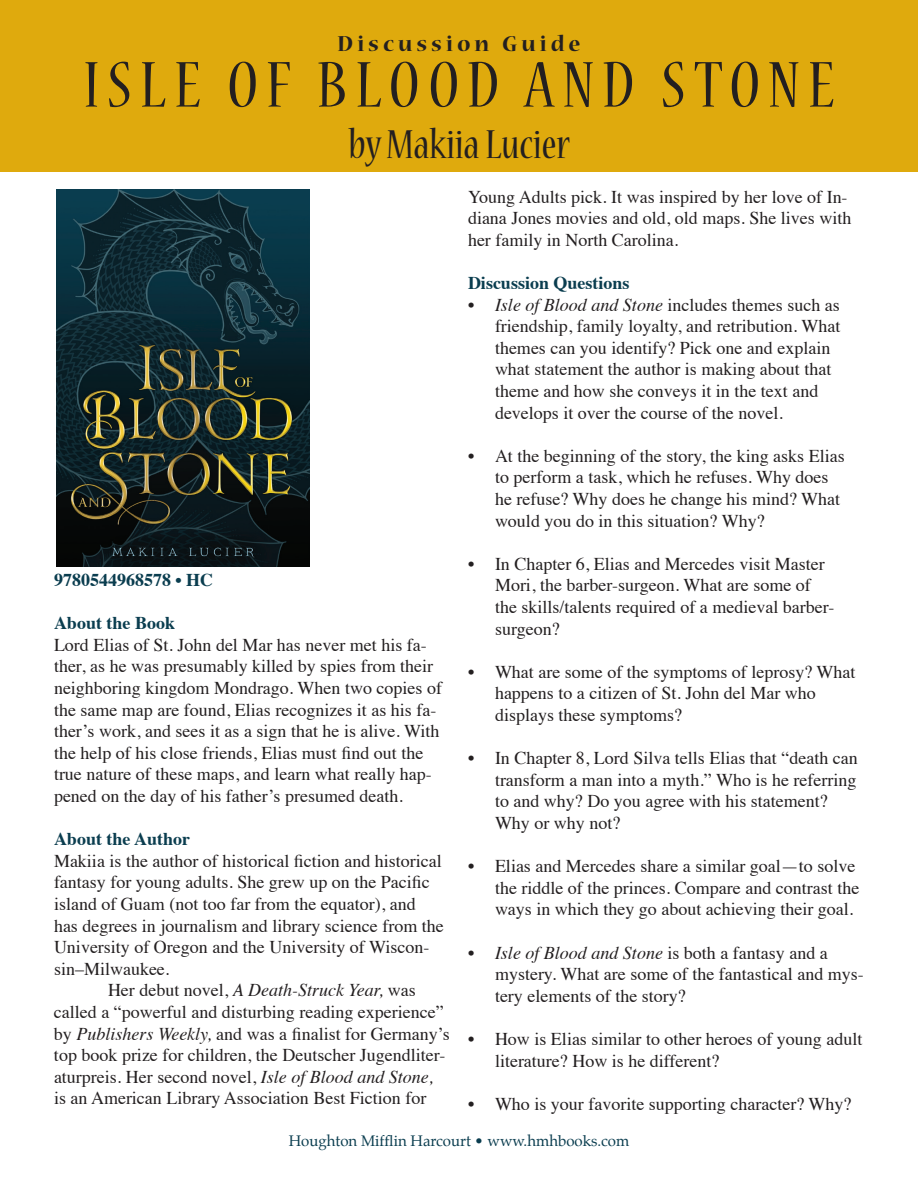
<style>
.page{position:relative;width:918px;height:1188px;background:#fff}
.page>*{position:absolute;margin:0;border:0;box-sizing:border-box;transform-origin:0 0}
.t1{font:condensed 72px "Nueva Std";letter-spacing:.115em;color:#231f20}
.t2{font:condensed 45px "Nueva Std";color:#231f20}
.t3{font:700 24px "Nueva Std";letter-spacing:.17em;color:#231f20}
.t4{font:18px/21.6px "Times";color:#231f20}
.t5{font:700 18px "Times";color:#0a3d4f}
.t6{font:italic 18px "Times";color:#231f20}
.t7{font:15px "Palatino";color:#0a3d4f}
.s1{font-style:italic}
.s2{font-style:normal}
</style>
<div class="page">
<div style="left:0;top:0;width:918px;height:172px;background:#dfaa0d"></div>
<img style="left:56px;top:189px;width:253px;height:378px">
<h3 class="t3" style="left:337px;top:32px;width:245px">Discussion Guide</h3>
<h1 class="t1" style="left:84px;top:52px;width:752px">ISLE OF BLOOD AND STONE</h1>
<h2 class="t2" style="left:349px;top:124px;width:223px">by Makiia Lucier</h2>
<p class="t4" style="left:468px;top:184px;width:385px">Young Adults pick. It was inspired by her love of In&shy;diana Jones movies and old, old maps. She lives with her family in North Carolina.</p>
<p class="t5" style="left:468px;top:266px;width:163px">Discussion Questions</p>
<p class="t4" style="left:495px;top:292px;width:347px;text-indent:-27px"><span class="s1">• Isle of Blood and Stone</span> includes themes such as friendship, family loyalty, and retribution. What themes can you identify? Pick one and explain what statement the author is making about that theme and how she conveys it in the text and develops it over the course of the novel.</p>
<p class="t4" style="left:495px;top:443px;width:351px;text-indent:-27px">• At the beginning of the story, the king asks Elias to perform a task, which he refuses. Why does he refuse? Why does he change his mind? What would you do in this situation? Why?</p>
<p class="t4" style="left:495px;top:551px;width:341px;text-indent:-27px">• In Chapter 6, Elias and Mercedes visit Master Mori, the barber-surgeon. What are some of the skills/talents required of a medieval barber&shy;surgeon?</p>
<p class="t4" style="left:495px;top:659px;width:362px;text-indent:-27px">• What are some of the symptoms of leprosy? What happens to a citizen of St. John del Mar who displays these symptoms?</p>
<p class="t4" style="left:495px;top:746px;width:364px;text-indent:-27px">• In Chapter 8, Lord Silva tells Elias that “death can transform a man into a myth.” Who is he referring to and why? Do you agree with his statement?<br>Why or why not?</p>
<p class="t4" style="left:495px;top:854px;width:366px;text-indent:-27px">• Elias and Mercedes share a similar goal—to solve the riddle of the princes. Compare and contrast the ways in which they go about achieving their goal.</p>
<p class="t4" style="left:495px;top:940px;width:370px;text-indent:-27px"><span class="s1">• Isle of Blood and Stone</span> is both a fantasy and a mystery. What are some of the fantastical and mys&shy;tery elements of the story?</p>
<p class="t4" style="left:495px;top:1027px;width:369px;text-indent:-27px">• How is Elias similar to other heroes of young adult literature? How is he different?</p>
<p class="t4" style="left:468px;top:1091px;width:385px">• Who is your favorite supporting character? Why?</p>
<p class="t7" style="left:289px;top:1129px;width:342px">Houghton Mifflin Harcourt • www.hmhbooks.com</p>
<p class="t5" style="left:54px;top:563px;width:161px">9780544968578 • HC</p>
<p class="t5" style="left:54px;top:606px;width:123px">About the Book</p>
<p class="t4" style="left:54px;top:632px;width:390px">Lord Elias of St. John del Mar has never met his fa&shy;ther, as he was presumably killed by spies from their neighboring kingdom Mondrago. When two copies of the same map are found, Elias recognizes it as his fa&shy;ther’s work, and sees it as a sign that he is alive. With the help of his close friends, Elias must find out the true nature of these maps, and learn what really hap&shy;pened on the day of his father’s presumed death.</p>
<p class="t5" style="left:54px;top:822px;width:138px">About the Author</p>
<p class="t4" style="left:54px;top:848px;width:389px">Makiia is the author of historical fiction and historical</p>
<p class="t4" style="left:54px;top:870px;width:377px">fantasy for young adults. She grew up on the Pacific</p>
<p class="t4" style="left:54px;top:892px;width:363px">island of Guam (not too far from the equator), and</p>
<p class="t4" style="left:54px;top:913px;width:391px">has degrees in journalism and library science from the</p>
<p class="t4" style="left:54px;top:935px;width:377px">University of Oregon and the University of Wiscon-</p>
<p class="t4" style="left:54px;top:956px;width:117px">sin–Milwaukee.</p>
<p class="t6" style="left:108px;top:975px;width:309px"><span class="s2">Her debut novel,</span> A Death-Struck Year, <span class="s2">was</span></p>
<p class="t4" style="left:54px;top:1000px;width:391px">called a “powerful and disturbing reading experience”</p>
<p class="t4" style="left:54px;top:1021px;width:397px">by <span class="s1">Publishers Weekly,</span> and was a finalist for Germany’s</p>
<p class="t4" style="left:54px;top:1043px;width:393px">top book prize for children, the Deutscher Jugendliter-</p>
<p class="t4" style="left:54px;top:1064px;width:381px">aturpreis. Her second novel, <span class="s1">Isle of Blood and Stone,</span></p>
<p class="t4" style="left:54px;top:1086px;width:374px">is an American Library Association Best Fiction for</p>
</div>
